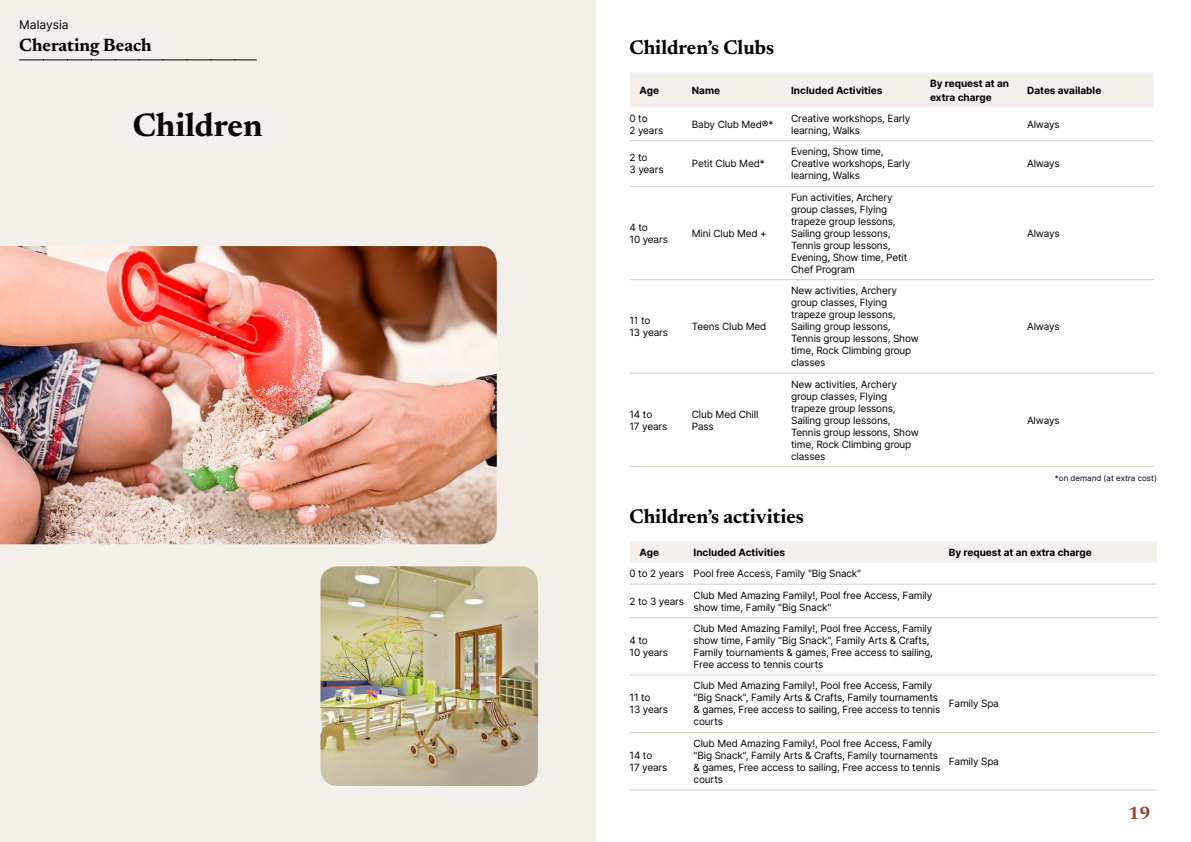
<style>
.page{position:relative;width:1191px;height:842px;background:#fff}
.page>*{position:absolute;margin:0;border:0;box-sizing:border-box;transform-origin:0 0}
.t1{font:700 33px "Newsreader 24 pt";color:#000}
.t2{font:700 20px "Newsreader 24 pt";color:#000}
.t3{font:700 18px "Newsreader 24 pt";color:#000}
.t4{font:700 18px "Newsreader 24 pt";color:#9d432c}
.t5{font:12px "Inter";color:#000}
.t6{font:10px/12px "Inter";letter-spacing:-.015em;color:#000}
.t7{font:700 10px/14px "Inter";color:#000}
.t8{font:8px "Inter";color:#000}
</style>
<div class="page">
<div style="left:0;top:0;width:595px;height:842px;background:#f3f0ec"></div>
<img style="left:0;top:246px;width:497px;height:298px">
<img style="left:320px;top:566px;width:218px;height:220px">
<svg style="left:20px;top:60px;width:236px;height:1px"></svg>
<div style="left:630px;top:72px;width:523px;height:36px;background:#f3f0ec"></div>
<hr style="left:629px;top:140px;width:63px;height:1px;background:#d7cdc1">
<hr style="left:692px;top:140px;width:99px;height:1px;background:#d7cdc1">
<hr style="left:791px;top:140px;width:139px;height:1px;background:#d7cdc1">
<hr style="left:930px;top:140px;width:97px;height:1px;background:#d7cdc1">
<hr style="left:1027px;top:140px;width:126px;height:1px;background:#d7cdc1">
<hr style="left:629px;top:186px;width:63px;height:1px;background:#d7cdc1">
<hr style="left:692px;top:186px;width:99px;height:1px;background:#d7cdc1">
<hr style="left:791px;top:186px;width:139px;height:1px;background:#d7cdc1">
<hr style="left:930px;top:186px;width:97px;height:1px;background:#d7cdc1">
<hr style="left:1027px;top:186px;width:126px;height:1px;background:#d7cdc1">
<hr style="left:629px;top:279px;width:63px;height:1px;background:#d7cdc1">
<hr style="left:692px;top:279px;width:99px;height:1px;background:#d7cdc1">
<hr style="left:791px;top:279px;width:139px;height:1px;background:#d7cdc1">
<hr style="left:930px;top:279px;width:97px;height:1px;background:#d7cdc1">
<hr style="left:1027px;top:279px;width:126px;height:1px;background:#d7cdc1">
<hr style="left:629px;top:373px;width:63px;height:1px;background:#d7cdc1">
<hr style="left:692px;top:373px;width:99px;height:1px;background:#d7cdc1">
<hr style="left:791px;top:373px;width:139px;height:1px;background:#d7cdc1">
<hr style="left:930px;top:373px;width:97px;height:1px;background:#d7cdc1">
<hr style="left:1027px;top:373px;width:126px;height:1px;background:#d7cdc1">
<hr style="left:629px;top:466px;width:63px;height:1px;background:#d7cdc1">
<hr style="left:692px;top:466px;width:99px;height:1px;background:#d7cdc1">
<hr style="left:791px;top:466px;width:139px;height:1px;background:#d7cdc1">
<hr style="left:930px;top:466px;width:97px;height:1px;background:#d7cdc1">
<hr style="left:1027px;top:466px;width:126px;height:1px;background:#d7cdc1">
<div style="left:630px;top:541px;width:527px;height:22px;background:#f3f0ec"></div>
<hr style="left:629px;top:584px;width:64px;height:1px;background:#d7cdc1">
<hr style="left:693px;top:584px;width:255px;height:1px;background:#d7cdc1">
<hr style="left:948px;top:584px;width:209px;height:1px;background:#d7cdc1">
<hr style="left:629px;top:617px;width:64px;height:1px;background:#d7cdc1">
<hr style="left:693px;top:617px;width:255px;height:1px;background:#d7cdc1">
<hr style="left:948px;top:617px;width:209px;height:1px;background:#d7cdc1">
<hr style="left:629px;top:674px;width:64px;height:1px;background:#d7cdc1">
<hr style="left:693px;top:674px;width:255px;height:1px;background:#d7cdc1">
<hr style="left:948px;top:674px;width:209px;height:1px;background:#d7cdc1">
<hr style="left:629px;top:732px;width:64px;height:1px;background:#d7cdc1">
<hr style="left:693px;top:732px;width:255px;height:1px;background:#d7cdc1">
<hr style="left:948px;top:732px;width:209px;height:1px;background:#d7cdc1">
<hr style="left:629px;top:789px;width:64px;height:1px;background:#d7cdc1">
<hr style="left:693px;top:789px;width:255px;height:1px;background:#d7cdc1">
<hr style="left:948px;top:789px;width:209px;height:1px;background:#d7cdc1">
<p class="t5" style="left:19px;top:15px;width:51px">Malaysia</p>
<h3 class="t3" style="left:19px;top:32px;width:134px">Cherating Beach</h3>
<h1 class="t1" style="left:133px;top:101px;width:131px">Children</h1>
<h2 class="t2" style="left:629px;top:33px;width:146px">Children’s Clubs</h2>
<p class="t7" style="left:639px;top:83px;width:21px">Age</p>
<p class="t7" style="left:692px;top:83px;width:30px">Name</p>
<p class="t7" style="left:791px;top:83px;width:93px">Included Activities</p>
<p class="t7" style="left:930px;top:76px;width:80px">By request at an extra charge</p>
<p class="t7" style="left:1027px;top:83px;width:76px">Dates available</p>
<p class="t6" style="left:629px;top:112px;width:35px">0 to<br>2 years</p>
<p class="t6" style="left:692px;top:118px;width:83px">Baby Club Med®*</p>
<p class="t6" style="left:791px;top:112px;width:121px">Creative workshops, Early learning, Walks</p>
<p class="t6" style="left:1027px;top:118px;width:34px">Always</p>
<p class="t6" style="left:629px;top:151px;width:36px">2 to<br>3 years</p>
<p class="t6" style="left:692px;top:157px;width:74px">Petit Club Med*</p>
<p class="t6" style="left:791px;top:145px;width:121px">Evening, Show time,<br>Creative workshops, Early learning, Walks</p>
<p class="t6" style="left:1027px;top:157px;width:34px">Always</p>
<p class="t6" style="left:629px;top:221px;width:40px">4 to<br>10 years</p>
<p class="t6" style="left:692px;top:227px;width:76px">Mini Club Med +</p>
<p class="t6" style="left:629px;top:314px;width:40px">11 to<br>13 years</p>
<p class="t6" style="left:692px;top:320px;width:76px">Teens Club Med</p>
<p class="t6" style="left:629px;top:408px;width:39px">14 to<br>17 years</p>
<p class="t6" style="left:692px;top:408px;width:68px">Club Med Chill<br>Pass</p>
<p class="t6" style="left:791px;top:191px;width:118px">Fun activities, Archery group classes, Flying trapeze group lessons,<br>Sailing group lessons,<br>Tennis group lessons,<br>Evening, Show time, Petit<br>Chef Program</p>
<p class="t6" style="left:791px;top:284px;width:129px">New activities, Archery group classes, Flying trapeze group lessons,<br>Sailing group lessons,<br>Tennis group lessons, Show time, Rock Climbing group classes</p>
<p class="t6" style="left:791px;top:378px;width:129px">New activities, Archery group classes, Flying trapeze group lessons,<br>Sailing group lessons,<br>Tennis group lessons, Show time, Rock Climbing group classes</p>
<p class="t6" style="left:1027px;top:227px;width:34px">Always</p>
<p class="t6" style="left:1027px;top:320px;width:34px">Always</p>
<p class="t6" style="left:1027px;top:414px;width:34px">Always</p>
<p class="t8" style="left:1055px;top:472px;width:104px">*on demand (at extra cost)</p>
<h2 class="t2" style="left:629px;top:502px;width:176px">Children’s activities</h2>
<p class="t7" style="left:639px;top:545px;width:21px">Age</p>
<p class="t7" style="left:693px;top:545px;width:93px">Included Activities</p>
<p class="t7" style="left:948px;top:545px;width:144px">By request at an extra charge</p>
<p class="t6" style="left:629px;top:567px;width:233px">0 to 2 years Pool free Access, Family "Big Snack"</p>
<p class="t6" style="left:629px;top:595px;width:56px">2 to 3 years</p>
<p class="t6" style="left:693px;top:589px;width:240px">Club Med Amazing Family!, Pool free Access, Family show time, Family "Big Snack"</p>
<p class="t6" style="left:629px;top:634px;width:40px">4 to<br>10 years</p>
<p class="t6" style="left:693px;top:622px;width:241px">Club Med Amazing Family!, Pool free Access, Family show time, Family "Big Snack", Family Arts &amp; Crafts, Family tournaments &amp; games, Free access to sailing, Free access to tennis courts</p>
<p class="t6" style="left:629px;top:691px;width:40px">11 to<br>13 years</p>
<p class="t6" style="left:629px;top:749px;width:39px">14 to<br>17 years</p>
<p class="t6" style="left:693px;top:679px;width:248px">Club Med Amazing Family!, Pool free Access, Family "Big Snack", Family Arts &amp; Crafts, Family tournaments &amp; games, Free access to sailing, Free access to tennis courts</p>
<p class="t6" style="left:693px;top:737px;width:248px">Club Med Amazing Family!, Pool free Access, Family "Big Snack", Family Arts &amp; Crafts, Family tournaments &amp; games, Free access to sailing, Free access to tennis courts</p>
<p class="t6" style="left:948px;top:697px;width:52px">Family Spa</p>
<p class="t6" style="left:948px;top:755px;width:52px">Family Spa</p>
<h3 class="t4" style="left:1128px;top:800px;width:24px">19</h3>
</div>
